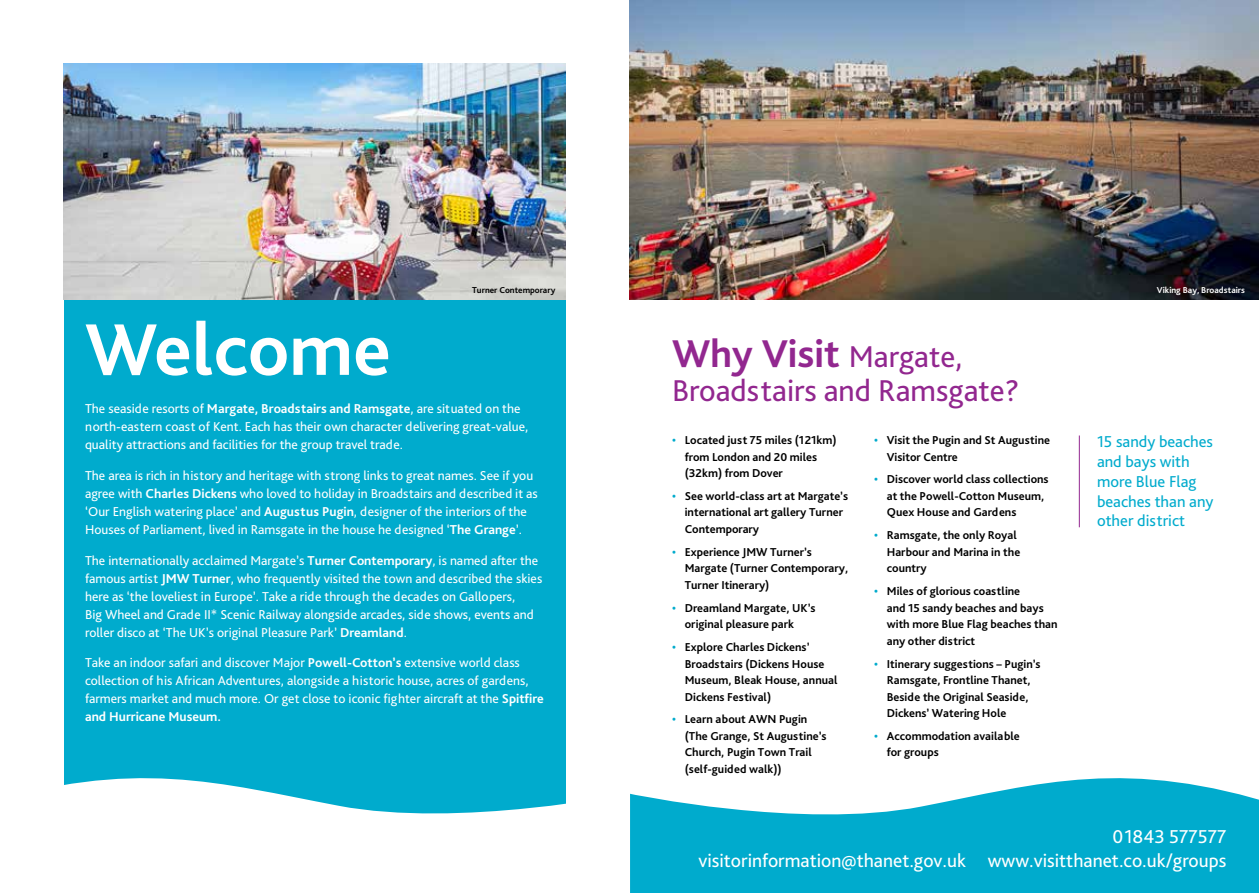
<style>
.page{position:relative;width:1259px;height:893px;background:#fff}
.page>*{position:absolute;margin:0;border:0;box-sizing:border-box;transform-origin:0 0}
.t1{font:700 76.5px "Bliss Pro";color:#fff}
.t2{font:700 40.5px "Bliss Pro";color:#92278f}
.t3{font:31.5px "Bliss Pro";color:#92278f}
.t4{font:19.5px/24px "Bliss Pro";color:#fff;text-align:right}
.t5{font:16.5px/19.8px "Bliss Pro";color:#00abcd}
.t6{font:13.5px/18px "Bliss Pro";color:#fff}
.t7{font:700 12px/16.5px "Bliss Pro";color:#000}
.t8{font:700 9px "Bliss Pro";color:#fff}
.t9{font:700 9px "Bliss Pro";color:#000}
.s1{font-weight:700}
.s2{font-weight:400;font-size:31.5px}
.s3{color:#00abcd}
</style>
<div class="page">
<svg style="left:630px;top:778px;width:629px;height:115px;fill:#00abcd"></svg>
<div style="left:64px;top:64px;width:502px;height:765px;background:#00abcd"></div>
<img style="left:64px;top:64px;width:502px;height:236px">
<img style="left:629px;top:0;width:630px;height:300px">
<hr style="left:1079px;top:435px;width:1px;height:92px;background:#92278f">
<svg style="left:64px;top:778px;width:502px;height:51px;fill:#fff"></svg>
<p class="t9" style="left:472px;top:284px;width:85px">Turner Contemporary</p>
<p class="t8" style="left:1157px;top:284px;width:89px">Viking Bay, Broadstairs</p>
<h1 class="t1" style="left:85px;top:302px;width:307px">Welcome</h1>
<p class="t6" style="left:85px;top:399px;width:445px">The seaside resorts of <span class="s1">Margate, Broadstairs and Ramsgate</span>, are situated on the north-eastern coast of Kent. Each has their own character delivering great-value, quality attractions and facilities for the group travel trade.</p>
<p class="t6" style="left:85px;top:466px;width:454px">The area is rich in history and heritage with strong links to great names. See if you agree with <span class="s1">Charles Dickens</span> who loved to holiday in Broadstairs and described it as ‘Our English watering place’ and <span class="s1">Augustus Pugin</span>, designer of the interiors of the Houses of Parliament, lived in Ramsgate in the house he designed ‘<span class="s1">The Grange</span>’.</p>
<p class="t6" style="left:85px;top:551px;width:459px">The internationally acclaimed Margate’s <span class="s1">Turner Contemporary</span>, is named after the famous artist <span class="s1">JMW Turner</span>, who frequently visited the town and described the skies here as ‘the loveliest in Europe’. Take a ride through the decades on Gallopers,<br>Big Wheel and Grade II* Scenic Railway alongside arcades, side shows, events and roller disco at ‘The UK’s original Pleasure Park’ <span class="s1">Dreamland</span>.</p>
<p class="t6" style="left:85px;top:654px;width:460px">Take an indoor safari and discover Major <span class="s1">Powell-Cotton’s</span> extensive world class collection of his African Adventures, alongside a historic house, acres of gardens, farmers market and much more. Or get close to iconic fighter aircraft at the <span class="s1">Spitfire and Hurricane Museum.</span></p>
<h2 class="t2" style="left:672px;top:328px;width:292px">Why Visit <span class="s2">Margate,</span></h2>
<h3 class="t3" style="left:672px;top:371px;width:349px">Broadstairs and Ramsgate?</h3>
<p class="t7" style="left:685px;top:431px;width:153px;text-indent:-13px"><span class="s3">•</span> Located just 75 miles (121km) from London and 20 miles (32km) from Dover</p>
<p class="t7" style="left:685px;top:487px;width:165px;text-indent:-13px"><span class="s3">•</span> See world-class art at Margate’s international art gallery Turner<br>Contemporary</p>
<p class="t7" style="left:685px;top:543px;width:165px;text-indent:-13px"><span class="s3">•</span> Experience JMW Turner’s<br>Margate (Turner Contemporary,<br>Turner Itinerary)</p>
<p class="t7" style="left:685px;top:599px;width:132px;text-indent:-13px"><span class="s3">•</span> Dreamland Margate, UK’s original pleasure park</p>
<p class="t7" style="left:685px;top:638px;width:154px;text-indent:-13px"><span class="s3">•</span> Explore Charles Dickens’<br>Broadstairs (Dickens House<br>Museum, Bleak House, annual<br>Dickens Festival)</p>
<p class="t7" style="left:685px;top:711px;width:143px;text-indent:-13px"><span class="s3">•</span> Learn about AWN Pugin (The Grange, St Augustine’s<br>Church, Pugin Town Trail (self-guided walk))</p>
<p class="t7" style="left:887px;top:431px;width:165px;text-indent:-13px"><span class="s3">•</span> Visit the Pugin and St Augustine<br>Visitor Centre</p>
<p class="t7" style="left:887px;top:471px;width:163px;text-indent:-13px"><span class="s3">•</span> Discover world class collections at the Powell-Cotton Museum,<br>Quex House and Gardens</p>
<p class="t7" style="left:887px;top:527px;width:135px;text-indent:-13px"><span class="s3">•</span> Ramsgate, the only Royal<br>Harbour and Marina in the country</p>
<p class="t7" style="left:887px;top:583px;width:172px;text-indent:-13px"><span class="s3">•</span> Miles of glorious coastline<br>and 15 sandy beaches and bays with more Blue Flag beaches than any other district</p>
<p class="t7" style="left:887px;top:655px;width:155px;text-indent:-13px"><span class="s3">•</span> Itinerary suggestions – Pugin’s<br>Ramsgate, Frontline Thanet,<br>Beside the Original Seaside,<br>Dickens’ Watering Hole</p>
<p class="t7" style="left:887px;top:727px;width:134px;text-indent:-13px"><span class="s3">•</span> Accommodation available for groups</p>
<p class="t5" style="left:1097px;top:431px;width:118px">15 sandy beaches and bays with more Blue Flag beaches than any other district</p>
<h3 class="t4" style="left:698px;top:824px;width:529px">01843 577577<br>visitorinformation@thanet.gov.uk www.visitthanet.co.uk/groups</h3>
</div>
